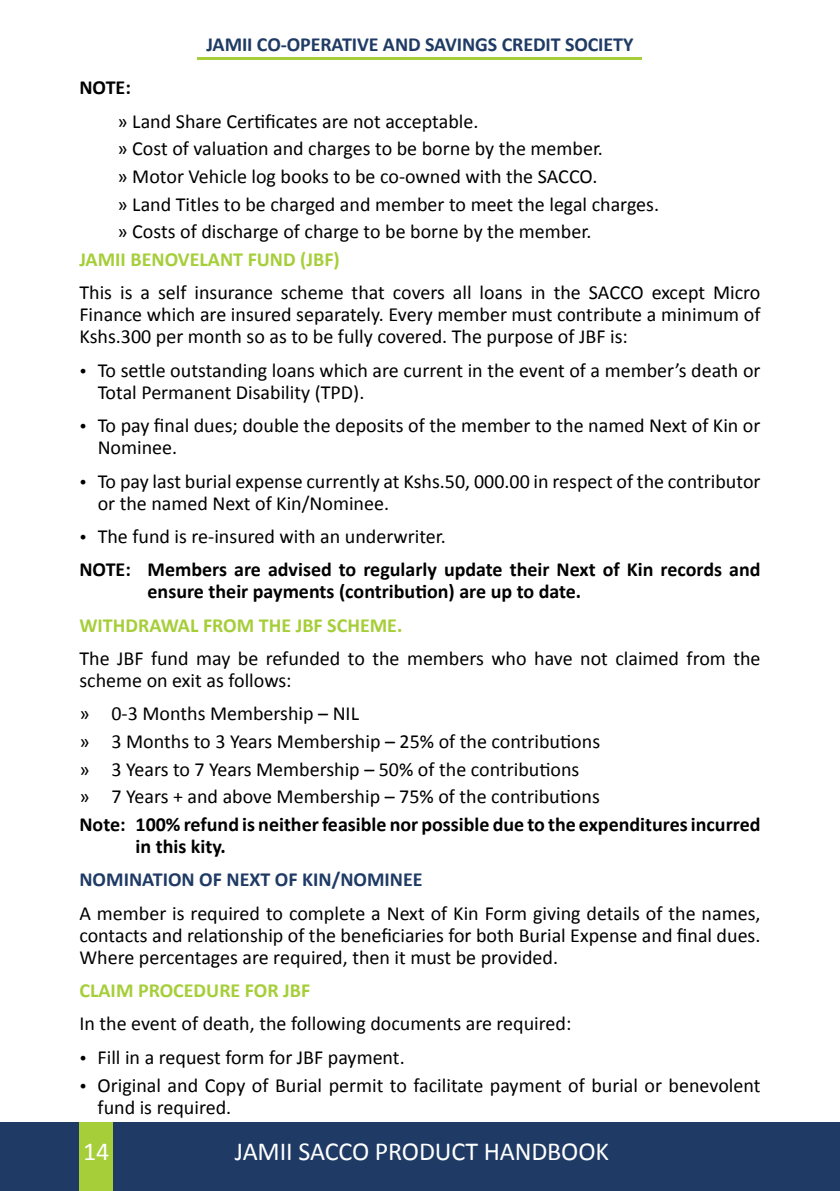
<style>
.page{position:relative;width:840px;height:1191px;background:#fff}
.page>*{position:absolute;margin:0;border:0;box-sizing:border-box;transform-origin:0 0}
.t1{font:26px "Calibri";letter-spacing:-.005em;color:#fff}
.t2{font:20px/22px "Calibri";color:#000}
.t3{font:700 20px/33.4px "Calibri";color:#000}
.t4{font:700 20px "Calibri";color:#a6ce39}
.t5{font:700 20px "Calibri";letter-spacing:-.005em;color:#1f3b65}
.s1{font-weight:400}
</style>
<div class="page">
<div style="left:0;top:1123px;width:839px;height:68px;background:#1f3b65"></div>
<div style="left:79px;top:1123px;width:34px;height:68px;background:#a6ce39"></div>
<hr style="left:198px;top:57px;width:444px;height:2px;background:#a6ce39">
<p class="t5" style="left:206px;top:31px;width:428px">JAMII CO-OPERATIVE AND SAVINGS CREDIT SOCIETY</p>
<p class="t3" style="left:79px;top:71px;width:53px">NOTE:</p>
<p class="t2" style="left:117px;top:107px;width:543px;line-height:27.6px">» Land Share Certificates are not acceptable.<br>» Cost of valuation and charges to be borne by the member.<br>» Motor Vehicle log books to be co-owned with the SACCO.<br>» Land Titles to be charged and member to meet the legal charges. » Costs of discharge of charge to be borne by the member.</p>
<p class="t4" style="left:79px;top:247px;width:262px">JAMII BENOVELANT FUND (JBF)</p>
<p class="t2" style="left:79px;top:282px;width:682px;text-align:justify">This is a self insurance scheme that covers all loans in the SACCO except Micro Finance which are insured separately. Every member must contribute a minimum of Kshs.300 per month so as to be fully covered. The purpose of JBF is:</p>
<p class="t2" style="left:98px;top:359px;width:664px;text-indent:-18px">• To settle outstanding loans which are current in the event of a member’s death or<br>Total Permanent Disability (TPD).</p>
<p class="t2" style="left:98px;top:415px;width:664px;text-indent:-18px">• To pay final dues; double the deposits of the member to the named Next of Kin or<br>Nominee.</p>
<p class="t2" style="left:98px;top:470px;width:664px;text-indent:-18px">• To pay last burial expense currently at Kshs.50, 000.00 in respect of the contributor or the named Next of Kin/Nominee.</p>
<p class="t3" style="left:79px;top:519px;width:682px">• <span class="s1">The fund is re-insured with an underwriter.<br></span>NOTE: Members are advised to regularly update their Next of Kin records and</p>
<p class="t3" style="left:147px;top:575px;width:435px">ensure their payments (contribution) are up to date.</p>
<p class="t4" style="left:79px;top:612px;width:324px">WITHDRAWAL FROM THE JBF SCHEME.</p>
<p class="t2" style="left:79px;top:647px;width:682px">The JBF fund may be refunded to the members who have not claimed from the scheme on exit as follows:</p>
<p class="t2" style="left:79px;top:700px;width:522px;line-height:27.6px">» 0-3 Months Membership – NIL<br>» 3 Months to 3 Years Membership – 25% of the contributions » 3 Years to 7 Years Membership – 50% of the contributions<br>» 7 Years + and above Membership – 75% of the contributions</p>
<p class="t3" style="left:135px;top:813px;width:626px;line-height:22px;text-indent:-56px">Note: 100% refund is neither feasible nor possible due to the expenditures incurred in this kity.</p>
<p class="t5" style="left:79px;top:867px;width:344px">NOMINATION OF NEXT OF KIN/NOMINEE</p>
<p class="t2" style="left:79px;top:902px;width:682px;text-align:justify">A member is required to complete a Next of Kin Form giving details of the names, contacts and relationship of the beneficiaries for both Burial Expense and final dues.<br>Where percentages are required, then it must be provided.</p>
<p class="t4" style="left:79px;top:977px;width:232px">CLAIM PROCEDURE FOR JBF</p>
<p class="t2" style="left:79px;top:1013px;width:493px">In the event of death, the following documents are required:</p>
<p class="t2" style="left:79px;top:1046px;width:326px">• Fill in a request form for JBF payment.</p>
<p class="t2" style="left:97px;top:1074px;width:664px;text-indent:-18px">• Original and Copy of Burial permit to facilitate payment of burial or benevolent fund is required.</p>
<h1 class="t1" style="left:83px;top:1135px;width:28px">14</h1>
<h1 class="t1" style="left:235px;top:1134px;width:375px">JAMII SACCO PRODUCT HANDBOOK</h1>
</div>
